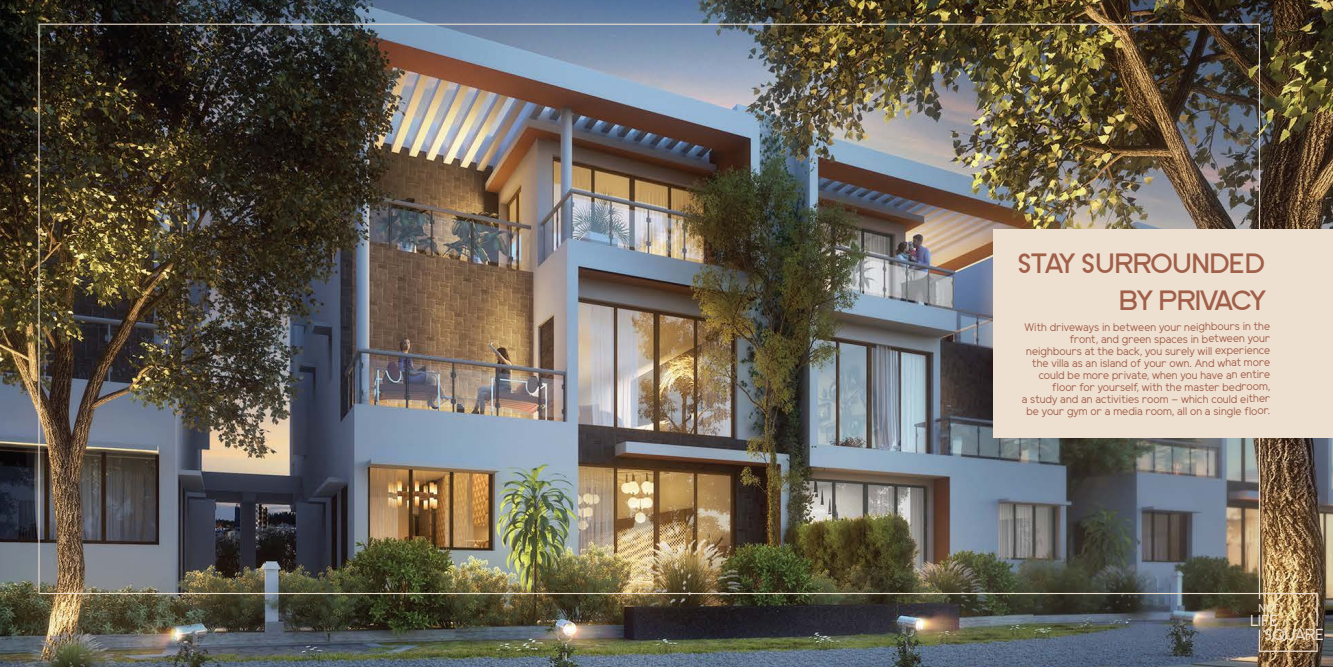
<style>
.page{position:relative;width:1333px;height:667px;background:#fff}
.page>*{position:absolute;margin:0;border:0;box-sizing:border-box;transform-origin:0 0}
.t1{font:700 29px/37.2px "SF Old Republic SC";letter-spacing:-.04em;color:#a05f49;text-align:right}
.t2{font:16.6px/14.1px "SF Old Republic SC";letter-spacing:-.04em;color:#eee0d1}
.t3{font:12px "SF Old Republic SC";color:#eee0d1}
.t4{font:11px/12px "Elliot Sans";color:#a05f49;text-align:right}
</style>
<div class="page">
<img style="left:0;top:0;width:1332px;height:666px">
<img style="left:38px;top:24px;width:1221px;height:569px">
<img style="left:1258px;top:592px;width:59px;height:59px">
<div style="left:993px;top:229px;width:339px;height:208px;background:#eee0d1"></div>
<h1 class="t1" style="left:1016px;top:244px;width:250px">STAY SURROUNDED<br>BY PRIVACY</h1>
<p class="t4" style="left:1021px;top:322px;width:250px">With driveways in between your neighbours in the front, and green spaces in between your neighbours at the back, you surely will experience the villa as an island of your own. And what more could be more private, when you have an entire floor for yourself, with the master bedroom,<br>a study and an activities room – which could either be your gym or a media room, all on a single floor.</p>
<p class="t3" style="left:1257px;top:601px;width:22px">NVT</p>
<h2 class="t2" style="left:1263px;top:613px;width:62px;text-indent:-14px">LIFE<br>SQUARE</h2>
</div>
